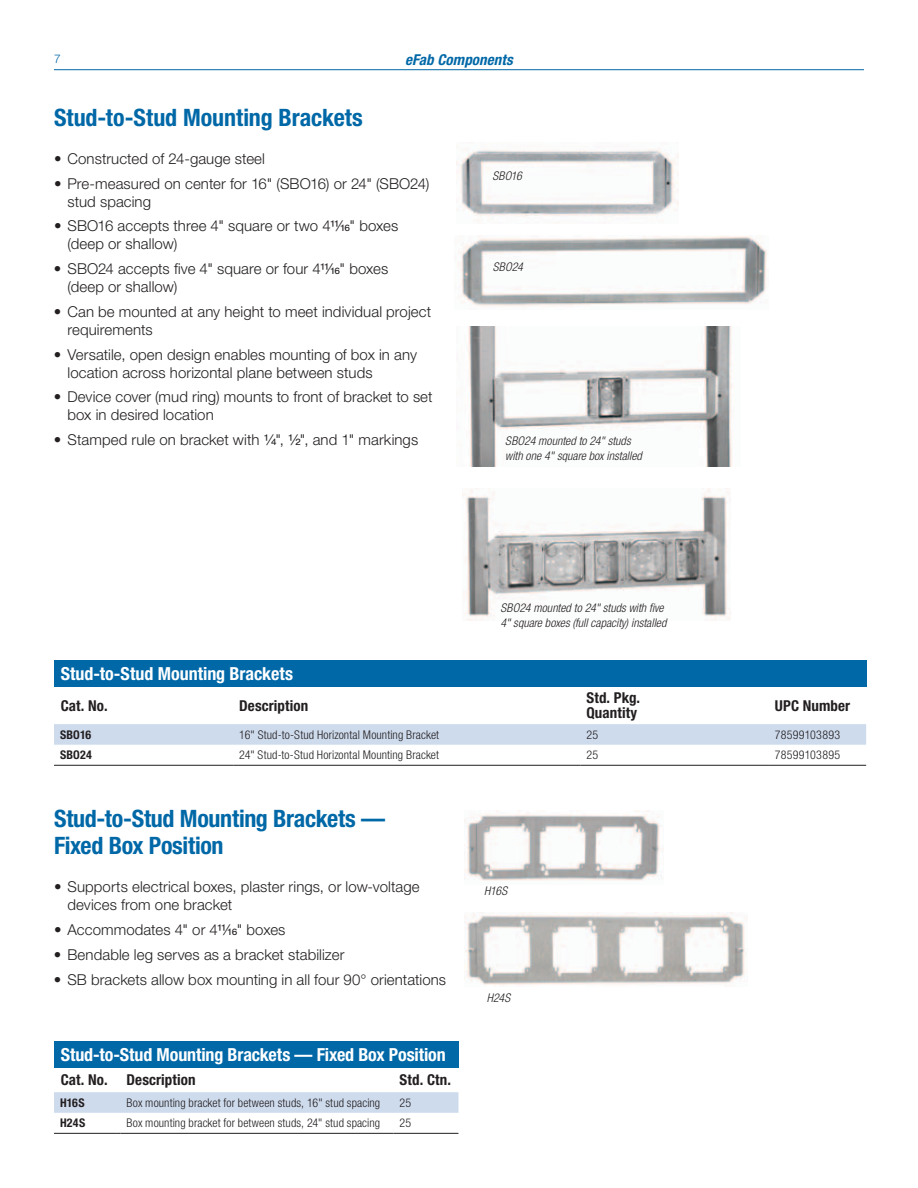
<style>
.page{position:relative;width:918px;height:1188px;background:#fff}
.page>*{position:absolute;margin:0;border:0;box-sizing:border-box;transform-origin:0 0}
.t1{font:700 condensed 24px/27px "Helvetica Neue LT Std";letter-spacing:-.01em;color:#0068a7}
.t2{font:700 condensed 18px "Helvetica Neue LT Std";letter-spacing:-.005em;color:#fff}
.t3{font:300 15px/18px "Helvetica Neue LT Std";letter-spacing:.005em;color:#231f20}
.t4{font:700 condensed 15px/15px "Helvetica Neue LT Std";letter-spacing:.005em;color:#231f20}
.t5{font:italic 700 condensed 15px "Helvetica Neue LT Std";letter-spacing:.01em;color:#0068a7}
.t6{font:300 condensed 12px "Helvetica Neue LT Std";letter-spacing:.01em;color:#231f20}
.t7{font:italic 300 condensed 12px/15px "Helvetica Neue LT Std";letter-spacing:.005em;color:#231f20}
.t8{font:700 condensed 12px "Helvetica Neue LT Std";letter-spacing:.015em;color:#231f20}
.t9{font:300 12px "Helvetica Neue LT Std";color:#0068a7}
.s1{font-family:"Helvetica LT Std Fractions";font-weight:400}
</style>
<div class="page">
<div style="left:54px;top:660px;width:812px;height:26px;background:#0068a7"></div>
<div style="left:54px;top:724px;width:812px;height:21px;background:#cedbed"></div>
<hr style="left:54px;top:765px;width:179px;height:1px;background:#231f20">
<hr style="left:233px;top:765px;width:347px;height:1px;background:#231f20">
<hr style="left:580px;top:765px;width:189px;height:1px;background:#231f20">
<hr style="left:769px;top:765px;width:97px;height:1px;background:#231f20">
<img style="left:457px;top:149px;width:221px;height:73px">
<img style="left:468px;top:327px;width:265px;height:139px">
<img style="left:462px;top:489px;width:268px;height:132px">
<img style="left:458px;top:236px;width:309px;height:71px">
<div style="left:54px;top:1042px;width:404px;height:26px;background:#0068a7"></div>
<svg style="left:54px;top:1092px;width:404px;height:21px;background:#cedbed"></svg>
<hr style="left:54px;top:1133px;width:62px;height:1px;background:#231f20">
<hr style="left:121px;top:1133px;width:273px;height:1px;background:#231f20">
<hr style="left:394px;top:1133px;width:64px;height:1px;background:#231f20">
<img style="left:464px;top:912px;width:281px;height:73px">
<img style="left:464px;top:810px;width:200px;height:71px">
<hr style="left:54px;top:69px;width:810px;height:1px;background:#0068a7">
<p class="t9" style="left:54px;top:51px;width:8px">7</p>
<p class="t5" style="left:405px;top:50px;width:109px">eFab Components</p>
<h1 class="t1" style="left:54px;top:103px;width:310px">Stud-to-Stud Mounting Brackets</h1>
<p class="t3" style="left:54px;top:149px;width:213px">• Constructed of 24-gauge steel</p>
<p class="t3" style="left:68px;top:174px;width:363px;text-indent:-14px">• Pre-measured on center for 16" (SBO16) or 24" (SBO24) stud spacing</p>
<p class="t3" style="left:67px;top:217px;width:332px;text-indent:-13px">• SBO16 accepts three 4" square or two 4<span class="s1">11⁄16</span>" boxes (deep or shallow)</p>
<p class="t3" style="left:67px;top:260px;width:322px;text-indent:-14px">• SBO24 accepts five 4" square or four 4<span class="s1">11⁄16</span>" boxes (deep or shallow)</p>
<p class="t3" style="left:67px;top:302px;width:365px;text-indent:-14px">• Can be mounted at any height to meet individual project requirements</p>
<p class="t3" style="left:67px;top:345px;width:351px;text-indent:-14px">• Versatile, open design enables mounting of box in any location across horizontal plane between studs</p>
<p class="t3" style="left:67px;top:388px;width:367px;text-indent:-14px">• Device cover (mud ring) mounts to front of bracket to set box in desired location</p>
<p class="t3" style="left:54px;top:431px;width:366px">• Stamped rule on bracket with <span class="s1">1⁄4</span>", <span class="s1">1⁄2</span>", and 1" markings</p>
<p class="t7" style="left:492px;top:169px;width:31px">SBO16</p>
<p class="t7" style="left:493px;top:259px;width:32px">SBO24</p>
<p class="t7" style="left:505px;top:434px;width:138px">SBO24 mounted to 24" studs with one 4" square box installed</p>
<p class="t7" style="left:500px;top:600px;width:167px">SBO24 mounted to 24" studs with five<br>4" square boxes (full capacity) installed</p>
<p class="t2" style="left:61px;top:662px;width:234px">Stud-to-Stud Mounting Brackets</p>
<p class="t4" style="left:61px;top:698px;width:48px">Cat. No.</p>
<p class="t4" style="left:239px;top:698px;width:71px">Description</p>
<p class="t4" style="left:587px;top:690px;width:55px">Std. Pkg.<br>Quantity</p>
<p class="t4" style="left:775px;top:698px;width:77px">UPC Number</p>
<p class="t8" style="left:60px;top:727px;width:33px">SBO16</p>
<p class="t6" style="left:239px;top:728px;width:201px">16" Stud-to-Stud Horizontal Mounting Bracket</p>
<p class="t6" style="left:586px;top:728px;width:13px">25</p>
<p class="t6" style="left:775px;top:728px;width:67px">78599103893</p>
<p class="t8" style="left:60px;top:748px;width:33px">SBO24</p>
<p class="t6" style="left:239px;top:748px;width:201px">24" Stud-to-Stud Horizontal Mounting Bracket</p>
<p class="t6" style="left:586px;top:748px;width:13px">25</p>
<p class="t6" style="left:775px;top:748px;width:67px">78599103895</p>
<h1 class="t1" style="left:54px;top:805px;width:333px">Stud-to-Stud Mounting Brackets —<br>Fixed Box Position</h1>
<p class="t3" style="left:68px;top:878px;width:354px;text-indent:-14px">• Supports electrical boxes, plaster rings, or low-voltage devices from one bracket</p>
<p class="t3" style="left:54px;top:920px;width:233px">• Accommodates 4" or 4<span class="s1">11⁄16</span>" boxes</p>
<p class="t3" style="left:54px;top:945px;width:292px">• Bendable leg serves as a bracket stabilizer</p>
<p class="t3" style="left:54px;top:970px;width:394px">• SB brackets allow box mounting in all four 90° orientations</p>
<p class="t2" style="left:61px;top:1044px;width:387px">Stud-to-Stud Mounting Brackets — Fixed Box Position</p>
<p class="t4" style="left:61px;top:1072px;width:48px">Cat. No.</p>
<p class="t4" style="left:127px;top:1072px;width:71px">Description</p>
<p class="t4" style="left:400px;top:1072px;width:53px">Std. Ctn.</p>
<p class="t8" style="left:60px;top:1095px;width:26px">H16S</p>
<p class="t6" style="left:127px;top:1096px;width:255px">Box mounting bracket for between studs, 16" stud spacing</p>
<p class="t6" style="left:400px;top:1096px;width:13px">25</p>
<p class="t8" style="left:60px;top:1116px;width:27px">H24S</p>
<p class="t6" style="left:127px;top:1116px;width:255px">Box mounting bracket for between studs, 24" stud spacing</p>
<p class="t6" style="left:400px;top:1116px;width:13px">25</p>
<p class="t7" style="left:484px;top:884px;width:25px">H16S</p>
<p class="t7" style="left:487px;top:990px;width:25px">H24S</p>
</div>
